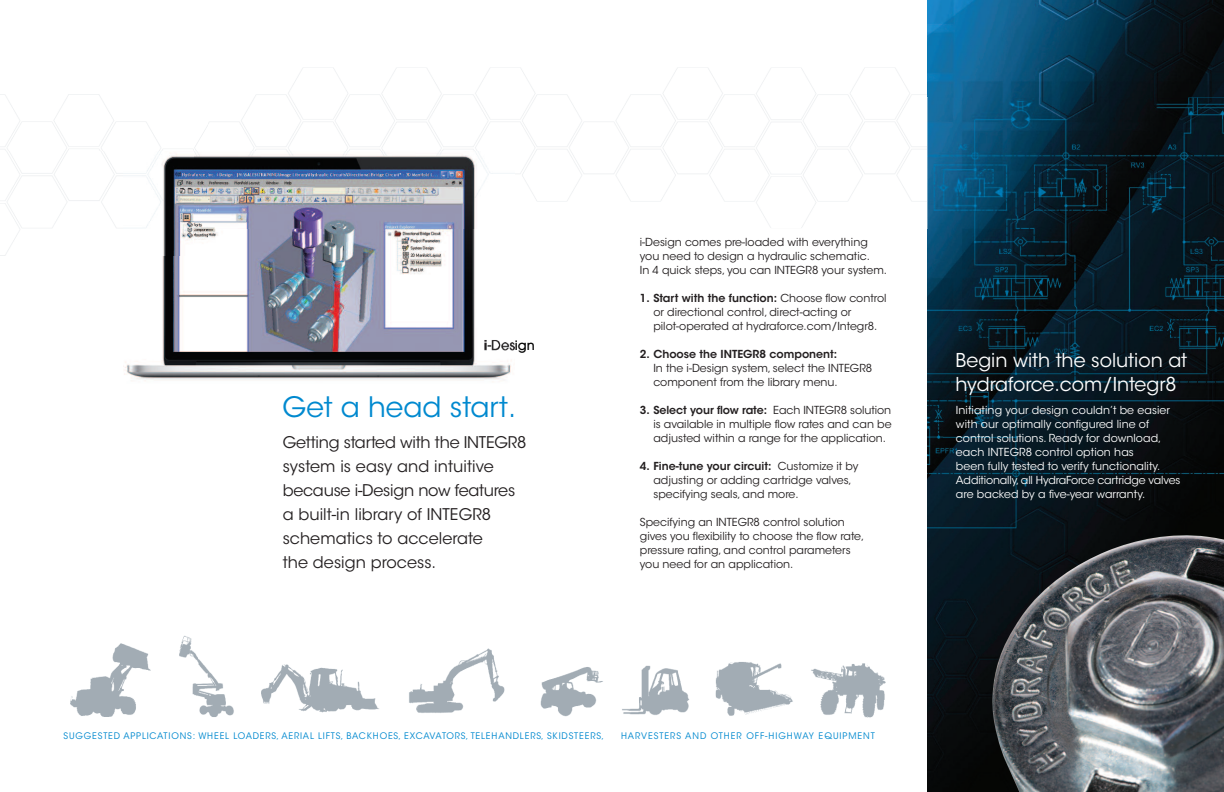
<style>
.page{position:relative;width:1224px;height:792px;background:#fff}
.page>*{position:absolute;margin:0;border:0;box-sizing:border-box;transform-origin:0 0}
.t1{font:28px "ITC Avant Garde MM 82 wt 750 wd";color:#0089cf}
.t2{font:19px/24px "ITC Avant Garde MM 82 wt 750 wd";color:#fff}
.t3{font:16px/24px "ITC Avant Garde MM 82 wt 750 wd";letter-spacing:.005em;color:#231f20}
.t4{font:11px/14px "ITC Avant Garde MM 82 wt 750 wd";color:#231f20}
.t5{font:11px/14px "ITC Avant Garde MM 82 wt 750 wd";letter-spacing:.005em;color:#fff}
.t6{font:9px "ITC Avant Garde MM 82 wt 750 wd";letter-spacing:.095em;color:#0089cf}
</style>
<div class="page">
<img style="left:927px;top:0;width:297px;height:792px">
<img style="left:715px;top:662px;width:78px;height:54px">
<img style="left:811px;top:663px;width:75px;height:55px">
<img style="left:622px;top:665px;width:68px;height:50px">
<img style="left:409px;top:648px;width:96px;height:65px">
<img style="left:179px;top:635px;width:55px;height:82px">
<img style="left:540px;top:667px;width:63px;height:50px">
<img style="left:262px;top:664px;width:117px;height:49px">
<img style="left:71px;top:644px;width:80px;height:72px">
<img style="left:927px;top:98px;width:297px;height:452px">
<img style="left:992px;top:535px;width:232px;height:257px">
<img style="left:0;top:94px;width:208px;height:161px">
<img style="left:123px;top:228px;width:389px;height:153px">
<img style="left:483px;top:339px;width:32px;height:15px">
<img style="left:208px;top:152px;width:307px;height:76px">
<h1 class="t1" style="left:282px;top:397px;width:235px">Get a head start.</h1>
<h3 class="t3" style="left:283px;top:432px;width:245px">Getting started with the INTEGR8 system is easy and intuitive because i-Design now features a built-in library of INTEGR8 schematics to accelerate<br>the design process.</h3>
<p class="t4" style="left:640px;top:236px;width:249px">i-Design comes pre-loaded with everything you need to design a hydraulic schematic.<br>In 4 quick steps, you can INTEGR8 your system.</p>
<p class="t4" style="left:653px;top:292px;width:235px;text-indent:-13px">1. Start with the function: Choose flow control or directional control, direct-acting or pilot-operated at hydraforce.com/Integr8.</p>
<p class="t4" style="left:653px;top:348px;width:220px;text-indent:-13px">2. Choose the INTEGR8 component:<br>In the i-Design system, select the INTEGR8 component from the library menu.</p>
<p class="t4" style="left:653px;top:404px;width:240px;text-align:justify;text-indent:-14px">3. Select your flow rate: Each INTEGR8 solution is available in multiple flow rates and can be adjusted within a range for the application.</p>
<p class="t4" style="left:653px;top:460px;width:206px;text-indent:-13px">4. Fine-tune your circuit: Customize it by adjusting or adding cartridge valves, specifying seals, and more.</p>
<p class="t4" style="left:640px;top:516px;width:226px">Specifying an INTEGR8 control solution gives you flexibility to choose the flow rate, pressure rating, and control parameters you need for an application.</p>
<p class="t6" style="left:63px;top:732px;width:542px">SUGGESTED APPLICATIONS: WHEEL LOADERS, AERIAL LIFTS, BACKHOES, EXCAVATORS, TELEHANDLERS, SKIDSTEERS,</p>
<p class="t6" style="left:621px;top:732px;width:255px">HARVESTERS AND OTHER OFF-HIGHWAY EQUIPMENT</p>
<h2 class="t2" style="left:955px;top:350px;width:233px">Begin with the solution at hydraforce.com/Integr8</h2>
<p class="t5" style="left:956px;top:404px;width:226px">Initiating your design couldn’t be easier with our optimally configured line of control solutions. Ready for download, each INTEGR8 control option has<br>been fully tested to verify functionality.<br>Additionally, all HydraForce cartridge valves are backed by a five-year warranty.</p>
</div>
